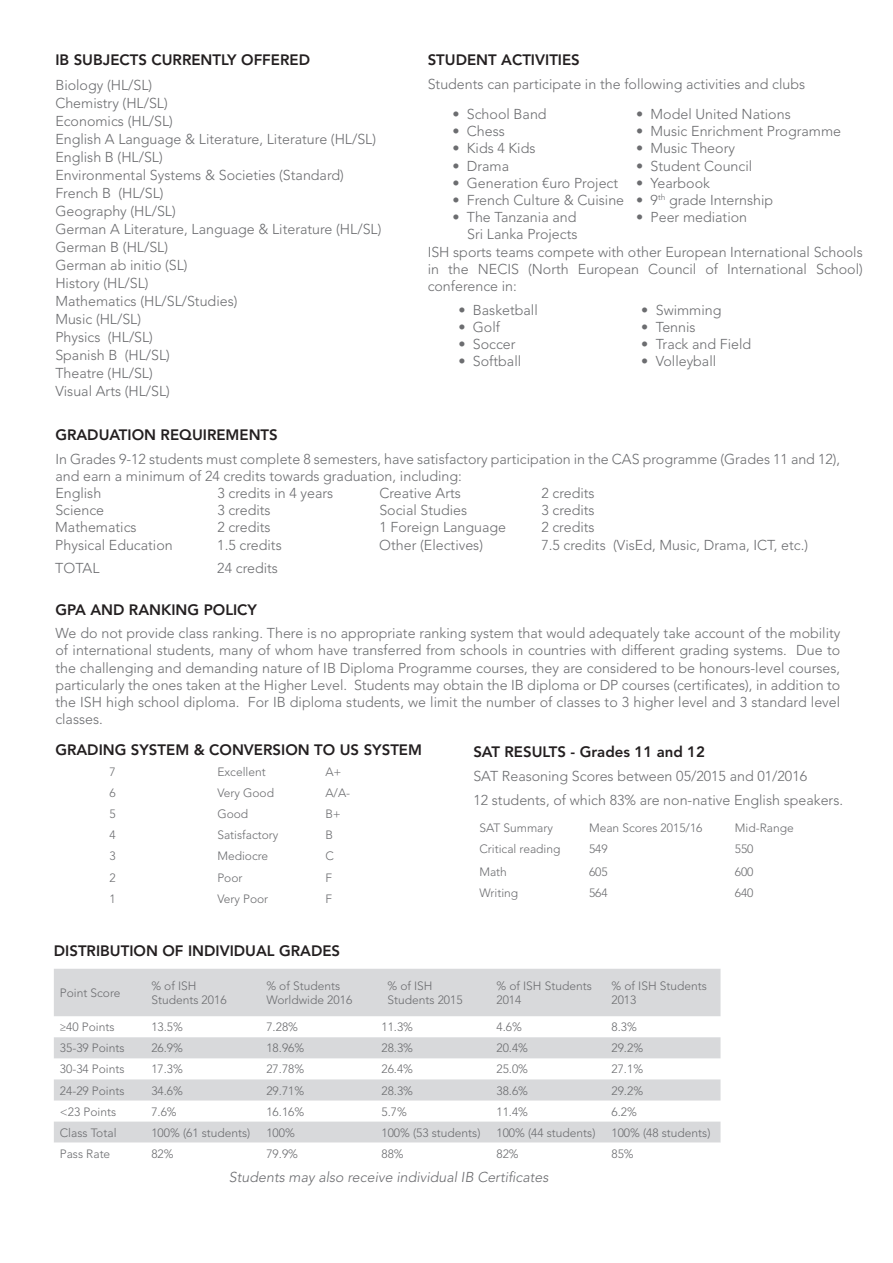
<style>
.page{position:relative;width:893px;height:1263px;background:#fff}
.page>*{position:absolute;margin:0;border:0;box-sizing:border-box;transform-origin:0 0}
.t1{font:800 15px "Avenir LT Std";color:#231f20}
.t2{font:300 14.25px/18px "Avenir LT Std";color:#6c6d70}
.t3{font:italic 300 14.25px "Avenir LT Std";color:#6c6d70}
.t4{font:300 12px/14.4px "Avenir LT Std";color:#6c6d70}
</style>
<div class="page">
<svg style="left:54px;top:969px;width:666px;height:174px;fill:#d8d9db"></svg>
<div style="left:381px;top:975px;width:115px;height:35px;background:#d8d9db"></div>
<p class="t1" style="left:55px;top:51px;width:256px">IB SUBJECTS CURRENTLY OFFERED</p>
<p class="t2" style="left:55px;top:76px;width:328px">Biology (HL/SL)<br>Chemistry (HL/SL)<br>Economics (HL/SL)<br>English A Language &amp; Literature, Literature (HL/SL)<br>English B (HL/SL)<br>Environmental Systems &amp; Societies (Standard)<br>French B (HL/SL)<br>Geography (HL/SL)<br>German A Literature, Language &amp; Literature (HL/SL)<br>German B (HL/SL)<br>German ab initio (SL)<br>History (HL/SL)<br>Mathematics (HL/SL/Studies)<br>Music (HL/SL)<br>Physics (HL/SL)<br>Spanish B (HL/SL)<br>Theatre (HL/SL)<br>Visual Arts (HL/SL)</p>
<p class="t1" style="left:428px;top:51px;width:154px">STUDENT ACTIVITIES</p>
<p class="t2" style="left:428px;top:75px;width:379px">Students can participate in the following activities and clubs</p>
<p class="t2" style="left:452px;top:105px;width:96px">• School Band</p>
<p class="t2" style="left:452px;top:123px;width:54px">• Chess</p>
<p class="t2" style="left:452px;top:140px;width:85px">• Kids 4 Kids</p>
<p class="t2" style="left:452px;top:157px;width:58px">• Drama</p>
<p class="t2" style="left:452px;top:174px;width:167px">• Generation €uro Project</p>
<p class="t2" style="left:452px;top:191px;width:173px">• French Culture &amp; Cuisine</p>
<p class="t2" style="left:452px;top:208px;width:127px;line-height:17.1px;text-align:right">• The Tanzania and<br>Sri Lanka Projects</p>
<p class="t2" style="left:636px;top:105px;width:156px">• Model United Nations</p>
<p class="t2" style="left:636px;top:123px;width:207px">• Music Enrichment Programme</p>
<p class="t2" style="left:636px;top:140px;width:101px">• Music Theory</p>
<p class="t2" style="left:636px;top:157px;width:118px">• Student Council</p>
<p class="t2" style="left:636px;top:174px;width:75px">• Yearbook</p>
<p class="t2" style="left:636px;top:191px;width:139px">• 9<sup>th</sup> grade Internship</p>
<p class="t2" style="left:636px;top:208px;width:113px">• Peer mediation</p>
<p class="t2" style="left:428px;top:244px;width:437px;line-height:17.1px;text-align:justify">ISH sports teams compete with other European International Schools in the NECIS (North European Council of International School) conference in:</p>
<p class="t2" style="left:458px;top:301px;width:81px">• Basketball</p>
<p class="t2" style="left:458px;top:318px;width:43px">• Golf</p>
<p class="t2" style="left:458px;top:335px;width:59px">• Soccer</p>
<p class="t2" style="left:458px;top:352px;width:64px">• Softball</p>
<p class="t2" style="left:641px;top:301px;width:82px">• Swimming</p>
<p class="t2" style="left:641px;top:318px;width:56px">• Tennis</p>
<p class="t2" style="left:641px;top:335px;width:112px">• Track and Field</p>
<p class="t2" style="left:641px;top:352px;width:76px">• Volleyball</p>
<p class="t1" style="left:55px;top:426px;width:224px">GRADUATION REQUIREMENTS</p>
<p class="t2" style="left:55px;top:451px;width:786px;line-height:17.1px">In Grades 9-12 students must complete 8 semesters, have satisfactory participation in the CAS programme (Grades 11 and 12), and earn a minimum of 24 credits towards graduation, including:<br>English</p>
<p class="t2" style="left:217px;top:484px;width:117px">3 credits in 4 years</p>
<p class="t2" style="left:379px;top:484px;width:83px">Creative Arts</p>
<p class="t2" style="left:541px;top:484px;width:55px">2 credits</p>
<p class="t2" style="left:55px;top:501px;width:50px">Science</p>
<p class="t2" style="left:217px;top:501px;width:55px">3 credits</p>
<p class="t2" style="left:379px;top:501px;width:89px">Social Studies</p>
<p class="t2" style="left:541px;top:501px;width:55px">3 credits</p>
<p class="t2" style="left:55px;top:519px;width:83px">Mathematics</p>
<p class="t2" style="left:217px;top:519px;width:55px">2 credits</p>
<p class="t2" style="left:379px;top:519px;width:128px">1 Foreign Language</p>
<p class="t2" style="left:541px;top:519px;width:55px">2 credits</p>
<p class="t2" style="left:55px;top:536px;width:119px">Physical Education</p>
<p class="t2" style="left:217px;top:536px;width:66px">1.5 credits</p>
<p class="t2" style="left:379px;top:536px;width:105px">Other (Electives)</p>
<p class="t2" style="left:541px;top:536px;width:268px">7.5 credits (VisEd, Music, Drama, ICT, etc.)</p>
<p class="t2" style="left:55px;top:559px;width:46px">TOTAL</p>
<p class="t2" style="left:217px;top:559px;width:62px">24 credits</p>
<p class="t1" style="left:55px;top:600px;width:203px">GPA AND RANKING POLICY</p>
<p class="t2" style="left:55px;top:625px;width:787px;line-height:17.1px;text-align:justify">We do not provide class ranking. There is no appropriate ranking system that would adequately take account of the mobility of international students, many of whom have transferred from schools in countries with different grading systems. Due to the challenging and demanding nature of IB Diploma Programme courses, they are considered to be honours-level courses, particularly the ones taken at the Higher Level. Students may obtain the IB diploma or DP courses (certificates), in addition to the ISH high school diploma. For IB diploma students, we limit the number of classes to 3 higher level and 3 standard level classes.</p>
<p class="t1" style="left:55px;top:740px;width:368px">GRADING SYSTEM &amp; CONVERSION TO US SYSTEM</p>
<p class="t4" style="left:109px;top:764px;width:8px">7</p>
<p class="t4" style="left:217px;top:764px;width:50px">Excellent</p>
<p class="t4" style="left:325px;top:764px;width:18px">A+</p>
<p class="t4" style="left:109px;top:786px;width:8px">6</p>
<p class="t4" style="left:217px;top:786px;width:58px">Very Good</p>
<p class="t4" style="left:325px;top:786px;width:26px">A/A-</p>
<p class="t4" style="left:109px;top:807px;width:8px">5</p>
<p class="t4" style="left:217px;top:807px;width:32px">Good</p>
<p class="t4" style="left:325px;top:807px;width:17px">B+</p>
<p class="t4" style="left:109px;top:828px;width:8px">4</p>
<p class="t4" style="left:217px;top:828px;width:63px">Satisfactory</p>
<p class="t4" style="left:325px;top:828px;width:9px">B</p>
<p class="t4" style="left:109px;top:849px;width:8px">3</p>
<p class="t4" style="left:217px;top:849px;width:52px">Mediocre</p>
<p class="t4" style="left:325px;top:849px;width:10px">C</p>
<p class="t4" style="left:109px;top:870px;width:8px">2</p>
<p class="t4" style="left:217px;top:870px;width:27px">Poor</p>
<p class="t4" style="left:325px;top:870px;width:8px">F</p>
<p class="t4" style="left:109px;top:891px;width:8px">1</p>
<p class="t4" style="left:217px;top:891px;width:52px">Very Poor</p>
<p class="t4" style="left:325px;top:891px;width:8px">F</p>
<p class="t1" style="left:473px;top:743px;width:233px">SAT RESULTS - Grades 11 and 12</p>
<p class="t2" style="left:473px;top:764px;width:371px;line-height:23.9px">SAT Reasoning Scores between 05/2015 and 01/2016<br>12 students, of which 83% are non-native English speakers.</p>
<p class="t4" style="left:479px;top:821px;width:75px">SAT Summary</p>
<p class="t4" style="left:589px;top:821px;width:115px">Mean Scores 2015/16</p>
<p class="t4" style="left:735px;top:821px;width:60px">Mid-Range</p>
<p class="t4" style="left:479px;top:842px;width:83px">Critical reading</p>
<p class="t4" style="left:589px;top:842px;width:20px">549</p>
<p class="t4" style="left:735px;top:842px;width:20px">550</p>
<p class="t4" style="left:479px;top:865px;width:29px">Math</p>
<p class="t4" style="left:589px;top:865px;width:20px">605</p>
<p class="t4" style="left:735px;top:865px;width:20px">600</p>
<p class="t4" style="left:479px;top:886px;width:40px">Writing</p>
<p class="t4" style="left:589px;top:886px;width:20px">564</p>
<p class="t4" style="left:735px;top:886px;width:20px">640</p>
<p class="t1" style="left:54px;top:942px;width:288px">DISTRIBUTION OF INDIVIDUAL GRADES</p>
<p class="t4" style="left:60px;top:986px;width:62px">Point Score</p>
<p class="t4" style="left:151px;top:978px;width:77px">% of ISH<br>Students 2016</p>
<p class="t4" style="left:266px;top:978px;width:87px">% of Students<br>Worldwide 2016</p>
<p class="t4" style="left:387px;top:978px;width:77px">% of ISH<br>Students 2015</p>
<p class="t4" style="left:496px;top:978px;width:97px">% of ISH Students<br>2014</p>
<p class="t4" style="left:611px;top:978px;width:97px">% of ISH Students<br>2013</p>
<p class="t4" style="left:60px;top:1020px;width:56px">≥40 Points</p>
<p class="t4" style="left:151px;top:1020px;width:33px">13.5%</p>
<p class="t4" style="left:266px;top:1020px;width:33px">7.28%</p>
<p class="t4" style="left:381px;top:1020px;width:33px">11.3%</p>
<p class="t4" style="left:496px;top:1020px;width:27px">4.6%</p>
<p class="t4" style="left:611px;top:1020px;width:27px">8.3%</p>
<p class="t4" style="left:60px;top:1041px;width:66px">35-39 Points</p>
<p class="t4" style="left:151px;top:1041px;width:33px">26.9%</p>
<p class="t4" style="left:266px;top:1041px;width:39px">18.96%</p>
<p class="t4" style="left:381px;top:1041px;width:33px">28.3%</p>
<p class="t4" style="left:496px;top:1041px;width:33px">20.4%</p>
<p class="t4" style="left:611px;top:1041px;width:33px">29.2%</p>
<p class="t4" style="left:60px;top:1062px;width:66px">30-34 Points</p>
<p class="t4" style="left:151px;top:1062px;width:33px">17.3%</p>
<p class="t4" style="left:266px;top:1062px;width:39px">27.78%</p>
<p class="t4" style="left:381px;top:1062px;width:33px">26.4%</p>
<p class="t4" style="left:496px;top:1062px;width:33px">25.0%</p>
<p class="t4" style="left:611px;top:1062px;width:33px">27.1%</p>
<p class="t4" style="left:60px;top:1083px;width:66px">24-29 Points</p>
<p class="t4" style="left:151px;top:1083px;width:33px">34.6%</p>
<p class="t4" style="left:266px;top:1083px;width:39px">29.71%</p>
<p class="t4" style="left:381px;top:1083px;width:33px">28.3%</p>
<p class="t4" style="left:496px;top:1083px;width:33px">38.6%</p>
<p class="t4" style="left:611px;top:1083px;width:33px">29.2%</p>
<p class="t4" style="left:60px;top:1104px;width:58px">&lt;23 Points</p>
<p class="t4" style="left:151px;top:1104px;width:27px">7.6%</p>
<p class="t4" style="left:266px;top:1104px;width:39px">16.16%</p>
<p class="t4" style="left:381px;top:1104px;width:27px">5.7%</p>
<p class="t4" style="left:496px;top:1104px;width:33px">11.4%</p>
<p class="t4" style="left:611px;top:1104px;width:27px">6.2%</p>
<p class="t4" style="left:60px;top:1125px;width:58px">Class Total</p>
<p class="t4" style="left:151px;top:1125px;width:101px">100% (61 students)</p>
<p class="t4" style="left:266px;top:1125px;width:30px">100%</p>
<p class="t4" style="left:381px;top:1125px;width:101px">100% (53 students)</p>
<p class="t4" style="left:496px;top:1125px;width:101px">100% (44 students)</p>
<p class="t4" style="left:611px;top:1125px;width:101px">100% (48 students)</p>
<p class="t4" style="left:60px;top:1146px;width:52px">Pass Rate</p>
<p class="t4" style="left:151px;top:1146px;width:24px">82%</p>
<p class="t4" style="left:266px;top:1146px;width:33px">79.9%</p>
<p class="t4" style="left:381px;top:1146px;width:24px">88%</p>
<p class="t4" style="left:496px;top:1146px;width:24px">82%</p>
<p class="t4" style="left:611px;top:1146px;width:24px">85%</p>
<p class="t3" style="left:229px;top:1168px;width:321px">Students may also receive individual IB Certificates</p>
</div>
